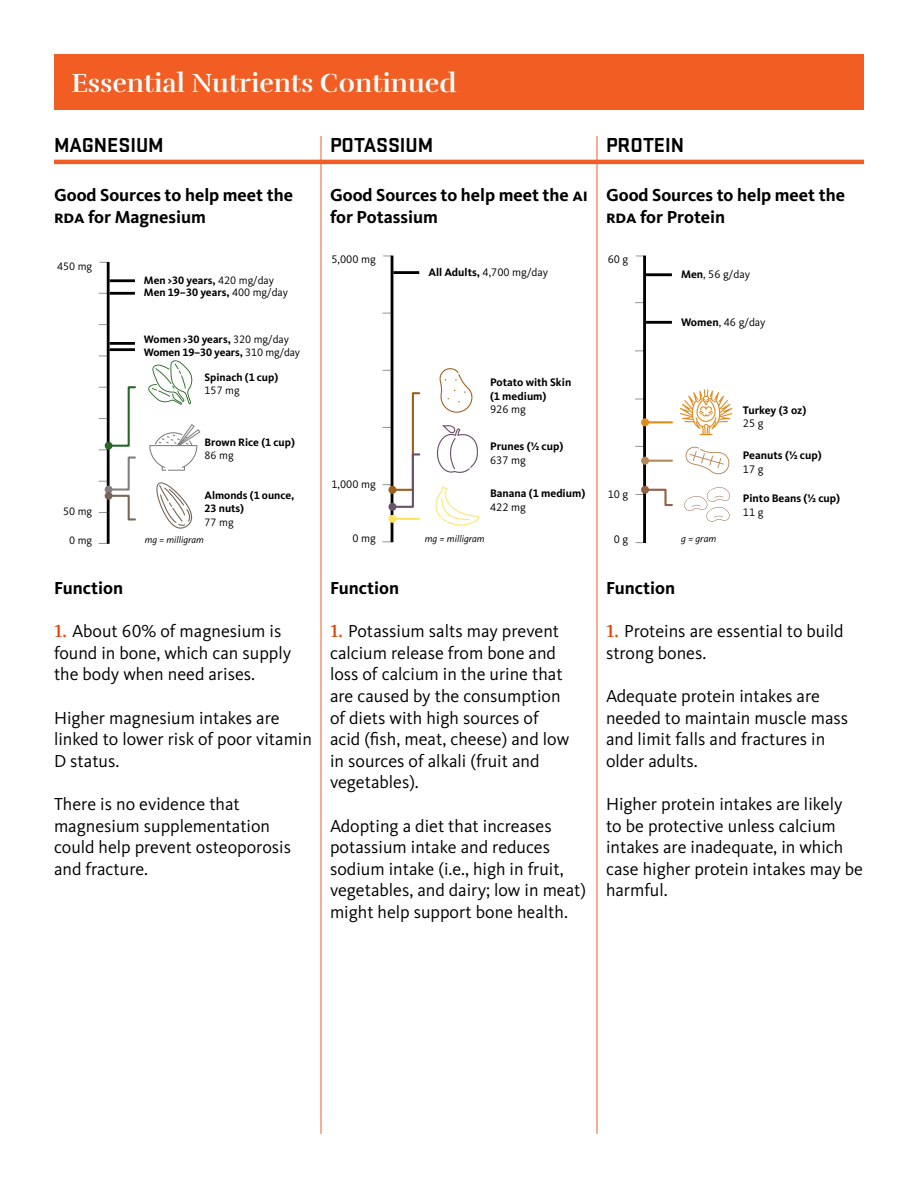
<style>
.page{position:relative;width:918px;height:1188px;background:#fff}
.page>*{position:absolute;margin:0;border:0;box-sizing:border-box;transform-origin:0 0}
.t1{font:27px "Rufina Stencil Bold";color:#fff}
.t2{font:700 21px "Stratum 2";color:#000}
.t3{font:18px/21.6px "Kievit Pro";color:#000}
.t4{font:700 18px/21.6px "Kievit Pro";color:#000}
.t5{font:11.4px "Kievit Pro";color:#000}
.t6{font:700 11.4px "Kievit Pro";color:#000}
.t7{font:11.25px "Kievit Pro";color:#000}
.t8{font:700 11.25px/13.6px "Kievit Pro";color:#000}
.t9{font:700 11.1px/13.4px "Kievit Pro";color:#000}
.t10{font:11.1px "Kievit Pro";color:#000}
.t11{font:italic 9.9px "Kievit Pro";color:#000}
.t12{font:italic 9.75px "Kievit Pro";color:#000}
.s1{font-weight:400}
.s2{font-weight:700}
.s3{font-family:"Rufina Stencil Bold";color:#df4505}
</style>
<div class="page">
<hr style="left:54px;top:160px;width:810px;height:4px;background:#f15d22">
<div style="left:54px;top:54px;width:810px;height:56px;background:#f15d22"></div>
<hr style="left:321px;top:136px;width:1px;height:998px;background:#f15d22">
<hr style="left:597px;top:136px;width:1px;height:998px;background:#f15d22">
<hr style="left:110px;top:292px;width:25px;height:3px;background:#000">
<hr style="left:110px;top:279px;width:25px;height:3px;background:#000">
<hr style="left:110px;top:348px;width:25px;height:3px;background:#000">
<hr style="left:110px;top:342px;width:25px;height:3px;background:#000">
<hr style="left:107px;top:262px;width:3px;height:282px;background:#000">
<svg style="left:99px;top:385px;width:37px;height:137px"></svg>
<div style="left:105px;top:492px;width:8px;height:8px;background:#786658;border-radius:50%"></div>
<svg style="left:156px;top:482px;width:37px;height:47px"></svg>
<svg style="left:148px;top:360px;width:45px;height:45px"></svg>
<svg style="left:149px;top:424px;width:51px;height:47px"></svg>
<hr style="left:393px;top:271px;width:26px;height:3px;background:#000">
<hr style="left:391px;top:256px;width:2px;height:286px;background:#000">
<svg style="left:382px;top:391px;width:39px;height:118px"></svg>
<div style="left:388px;top:503px;width:8px;height:8px;background:#6b526b;border-radius:50%"></div>
<hr style="left:392px;top:518px;width:27px;height:2px;background:#fde45c">
<div style="left:388px;top:515px;width:8px;height:8px;background:#fde45c;border-radius:50%"></div>
<svg style="left:435px;top:486px;width:45px;height:40px"></svg>
<svg style="left:437px;top:425px;width:41px;height:48px"></svg>
<svg style="left:439px;top:368px;width:34px;height:45px"></svg>
<hr style="left:646px;top:273px;width:26px;height:3px;background:#000">
<hr style="left:643px;top:256px;width:3px;height:287px;background:#000">
<hr style="left:645px;top:421px;width:27px;height:2px;background:#e18a1e">
<div style="left:641px;top:418px;width:8px;height:8px;background:#e18a1e;border-radius:50%"></div>
<hr style="left:645px;top:460px;width:27px;height:2px;background:#b68856">
<div style="left:641px;top:457px;width:8px;height:8px;background:#b68856;border-radius:50%"></div>
<svg style="left:635px;top:488px;width:38px;height:19px"></svg>
<div style="left:641px;top:486px;width:8px;height:8px;background:#935f45;border-radius:50%"></div>
<hr style="left:646px;top:321px;width:26px;height:3px;background:#000">
<svg style="left:680px;top:389px;width:52px;height:46px"></svg>
<svg style="left:684px;top:487px;width:46px;height:35px"></svg>
<svg style="left:685px;top:446px;width:45px;height:29px"></svg>
<h1 class="t1" style="left:71px;top:67px;width:387px">Essential Nutrients Continued</h1>
<p class="t2" style="left:54px;top:130px;width:111px">MAGNESIUM</p>
<p class="t2" style="left:606px;top:130px;width:80px">PROTEIN</p>
<p class="t4" style="left:54px;top:184px;width:241px">Good Sources to help meet the rda for Magnesium</p>
<p class="t4" style="left:606px;top:184px;width:241px">Good Sources to help meet the rda for Protein</p>
<p class="t2" style="left:330px;top:130px;width:105px">POTASSIUM</p>
<p class="t4" style="left:330px;top:184px;width:259px">Good Sources to help meet the ai for Potassium</p>
<p class="t10" style="left:57px;top:259px;width:37px">450 mg</p>
<p class="t9" style="left:144px;top:273px;width:132px">Men &gt;30 years, <span class="s1">420 mg/day</span></p>
<p class="t9" style="left:144px;top:286px;width:145px">Men 19–30 years, <span class="s1">400 mg/day</span></p>
<p class="t9" style="left:144px;top:333px;width:158px">Women &gt;30 years, <span class="s1">320 mg/day<br></span>Women 19–30 years, <span class="s1">310 mg/day</span></p>
<p class="t7" style="left:331px;top:253px;width:46px">5,000 mg</p>
<p class="t7" style="left:428px;top:265px;width:121px"><span class="s2">All Adults,</span> 4,700 mg/day</p>
<p class="t5" style="left:608px;top:253px;width:22px">60 g</p>
<p class="t5" style="left:681px;top:267px;width:70px"><span class="s2">Men</span>, 56 g/day</p>
<p class="t5" style="left:681px;top:315px;width:86px"><span class="s2">Women</span>, 46 g/day</p>
<p class="t9" style="left:205px;top:370px;width:75px">Spinach (1 cup)</p>
<p class="t10" style="left:205px;top:384px;width:37px">157 mg</p>
<p class="t8" style="left:490px;top:376px;width:83px">Potato with Skin (1 medium)</p>
<p class="t7" style="left:490px;top:403px;width:37px">926 mg</p>
<p class="t6" style="left:743px;top:403px;width:65px">Turkey (3 oz)</p>
<p class="t5" style="left:743px;top:416px;width:22px">25 g</p>
<p class="t9" style="left:205px;top:436px;width:92px">Brown Rice (1 cup)</p>
<p class="t10" style="left:205px;top:449px;width:31px">86 mg</p>
<p class="t8" style="left:490px;top:439px;width:75px">Prunes (½ cup)</p>
<p class="t7" style="left:490px;top:453px;width:37px">637 mg</p>
<p class="t6" style="left:743px;top:448px;width:80px">Peanuts (½ cup)</p>
<p class="t5" style="left:743px;top:462px;width:22px">17 g</p>
<p class="t10" style="left:63px;top:505px;width:31px">50 mg</p>
<p class="t10" style="left:69px;top:533px;width:25px">0 mg</p>
<p class="t9" style="left:205px;top:489px;width:91px">Almonds (1 ounce,<br>23 nuts)</p>
<p class="t10" style="left:205px;top:515px;width:31px">77 mg</p>
<p class="t12" style="left:145px;top:534px;width:61px">mg = milligram</p>
<p class="t7" style="left:331px;top:478px;width:46px">1,000 mg</p>
<p class="t7" style="left:352px;top:532px;width:25px">0 mg</p>
<p class="t8" style="left:490px;top:487px;width:97px">Banana (1 medium)</p>
<p class="t7" style="left:490px;top:500px;width:37px">422 mg</p>
<p class="t11" style="left:425px;top:533px;width:62px">mg = milligram</p>
<p class="t5" style="left:608px;top:488px;width:22px">10 g</p>
<p class="t5" style="left:614px;top:532px;width:16px">0 g</p>
<p class="t11" style="left:681px;top:533px;width:37px">g = gram</p>
<p class="t6" style="left:743px;top:492px;width:99px">Pinto Beans (½ cup)</p>
<p class="t5" style="left:743px;top:505px;width:22px">11 g</p>
<p class="t4" style="left:54px;top:577px;width:71px">Function</p>
<p class="t3" style="left:54px;top:620px;width:239px"><span class="s3">1.</span> About 60% of magnesium is found in bone, which can supply the body when need arises.</p>
<p class="t3" style="left:54px;top:707px;width:259px">Higher magnesium intakes are linked to lower risk of poor vitamin<br>D status.</p>
<p class="t3" style="left:54px;top:793px;width:239px">There is no evidence that magnesium supplementation could help prevent osteoporosis and fracture.</p>
<p class="t4" style="left:330px;top:577px;width:71px">Function</p>
<p class="t3" style="left:330px;top:620px;width:241px"><span class="s3">1.</span> Potassium salts may prevent calcium release from bone and loss of calcium in the urine that are caused by the consumption of diets with high sources of acid (fish, meat, cheese) and low in sources of alkali (fruit and vegetables).</p>
<p class="t3" style="left:330px;top:815px;width:258px">Adopting a diet that increases potassium intake and reduces sodium intake (i.e., high in fruit, vegetables, and dairy; low in meat) might help support bone health.</p>
<p class="t4" style="left:606px;top:577px;width:71px">Function</p>
<p class="t3" style="left:606px;top:620px;width:239px"><span class="s3">1.</span> Proteins are essential to build strong bones.</p>
<p class="t3" style="left:606px;top:685px;width:244px">Adequate protein intakes are needed to maintain muscle mass and limit falls and fractures in older adults.</p>
<p class="t3" style="left:606px;top:793px;width:259px">Higher protein intakes are likely<br>to be protective unless calcium intakes are inadequate, in which case higher protein intakes may be harmful.</p>
</div>
